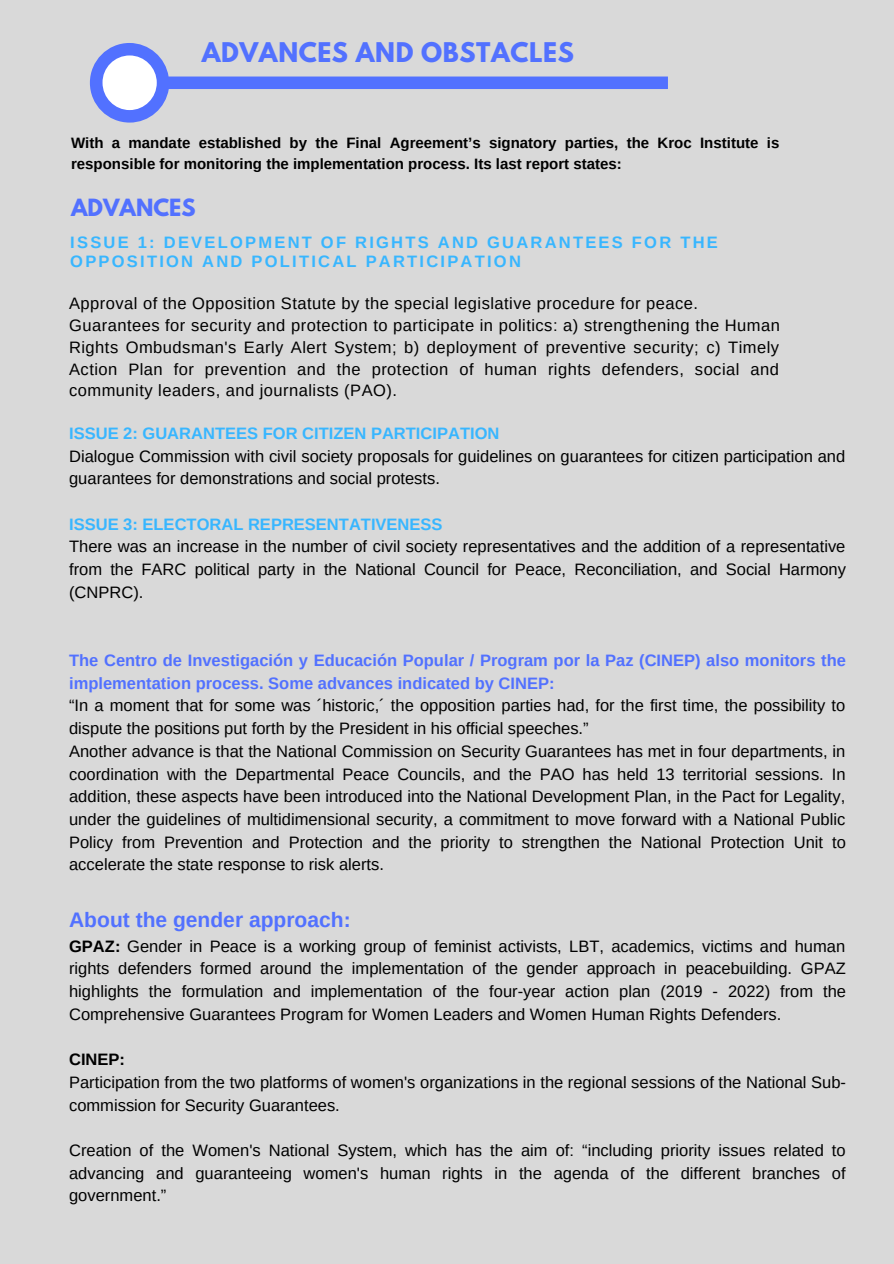
<style>
.page{position:relative;width:894px;height:1264px;background:#fff}
.page>*{position:absolute;margin:0;border:0;box-sizing:border-box;transform-origin:0 0}
.t1{font:700 24px "League Spartan";letter-spacing:.025em;color:#5271ff}
.t2{font:700 21px "Arimo";color:#5271ff}
.t3{font:700 21px "League Spartan";color:#5271ff}
.t4{font:16.5px/22.6px "Arimo";color:#000}
.t5{font:16.5px/21.9px "Arimo";letter-spacing:.03em;color:#000}
.t6{font:700 16.5px/22.6px "Arimo";color:#5271ff}
.t7{font:700 16.5px/18.9px "Arimo";letter-spacing:.135em;color:#38b6ff}
.t8{font:700 16.5px "Arimo";color:#38b6ff}
.t9{font:700 16.5px "Arimo";color:#000}
.t10{font:700 15px/20.4px "Arimo";color:#000}
.s1{font-weight:700}
</style>
<div class="page">
<div style="left:0;top:0;width:893px;height:1263px;background:#d9d9d9"></div>
<svg style="left:90px;top:43px;width:577px;height:80px"></svg>
<h1 class="t1" style="left:202px;top:33px;width:373px">ADVANCES AND OBSTACLES</h1>
<p class="t10" style="left:71px;top:133px;width:709px">With a mandate established by the Final Agreement’s signatory parties, the Kroc Institute is responsible for monitoring the implementation process. Its last report states:</p>
<p class="t3" style="left:71px;top:191px;width:126px">ADVANCES</p>
<p class="t7" style="left:70px;top:233px;width:649px">ISSUE 1: DEVELOPMENT OF RIGHTS AND GUARANTEES FOR THE<br>OPPOSITION AND POLITICAL PARTICIPATION</p>
<p class="t5" style="left:69px;top:292px;width:712px">Approval of the Opposition Statute by the special legislative procedure for peace.<br>Guarantees for security and protection to participate in politics: a) strengthening the Human Rights Ombudsman's Early Alert System; b) deployment of preventive security; c) Timely Action Plan for prevention and the protection of human rights defenders, social and community leaders, and journalists (PAO).</p>
<p class="t8" style="left:69px;top:422px;width:431px">ISSUE 2: GUARANTEES FOR CITIZEN PARTICIPATION</p>
<p class="t4" style="left:69px;top:445px;width:777px">Dialogue Commission with civil society proposals for guidelines on guarantees for citizen participation and guarantees for demonstrations and social protests.</p>
<p class="t8" style="left:69px;top:512px;width:375px">ISSUE 3: ELECTORAL REPRESENTATIVENESS</p>
<p class="t4" style="left:69px;top:535px;width:778px;text-align:justify">There was an increase in the number of civil society representatives and the addition of a representative from the FARC political party in the National Council for Peace, Reconciliation, and Social Harmony (CNPRC).</p>
<p class="t6" style="left:69px;top:649px;width:778px">The Centro de Investigación y Educación Popular / Program por la Paz (CINEP) also monitors the implementation process. Some advances indicated by CINEP:</p>
<p class="t4" style="left:69px;top:694px;width:778px">“In a moment that for some was ´historic,´ the opposition parties had, for the first time, the possibility to dispute the positions put forth by the President in his official speeches.”<br>Another advance is that the National Commission on Security Guarantees has met in four departments, in coordination with the Departmental Peace Councils, and the PAO has held 13 territorial sessions. In addition, these aspects have been introduced into the National Development Plan, in the Pact for Legality, under the guidelines of multidimensional security, a commitment to move forward with a National Public Policy from Prevention and Protection and the priority to strengthen the National Protection Unit to accelerate the state response to risk alerts.</p>
<p class="t2" style="left:69px;top:905px;width:283px">About the gender approach:</p>
<p class="t4" style="left:69px;top:934px;width:778px;text-align:justify"><span class="s1">GPAZ:</span> Gender in Peace is a working group of feminist activists, LBT, academics, victims and human rights defenders formed around the implementation of the gender approach in peacebuilding. GPAZ highlights the formulation and implementation of the four-year action plan (2019 - 2022) from the Comprehensive Guarantees Program for Women Leaders and Women Human Rights Defenders.</p>
<p class="t9" style="left:69px;top:1048px;width:57px">CINEP:</p>
<p class="t4" style="left:69px;top:1070px;width:778px">Participation from the two platforms of women's organizations in the regional sessions of the National Sub&shy;commission for Security Guarantees.</p>
<p class="t4" style="left:69px;top:1138px;width:777px;text-align:justify">Creation of the Women's National System, which has the aim of: “including priority issues related to advancing and guaranteeing women's human rights in the agenda of the different branches of government.”</p>
</div>
